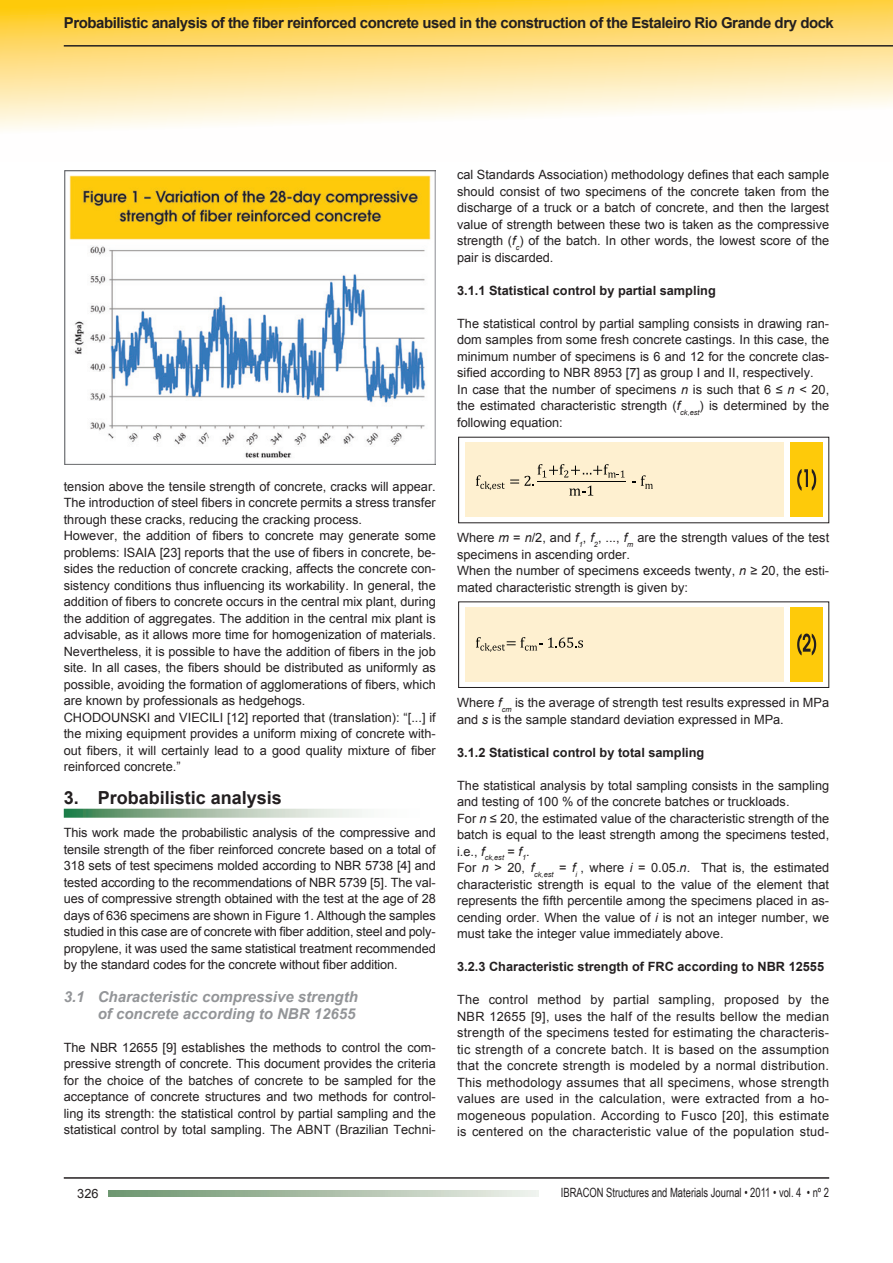
<style>
.page{position:relative;width:893px;height:1263px;background:#fff}
.page>*{position:absolute;margin:0;border:0;box-sizing:border-box;transform-origin:0 0}
.t1{font:700 18px "Arial";color:#231f20}
.t2{font:700 15px "Arial";letter-spacing:-.03em;color:#231f20}
.t3{font:italic 700 15px/16.5px "Arial";color:#939598;text-align:right}
.t4{font:12.75px/16.5px "Arial";color:#231f20}
.t5{font:700 12.75px "Arial";color:#231f20}
.t6{font:12.75px "Arial Narrow";color:#231f20;scale:.9 1}
.s1{font-style:italic}
</style>
<div class="page">
<svg style="left:0;top:0;width:893px;height:130px;background:#fee498"></svg>
<hr style="left:64px;top:1177px;width:765px;height:2px;background:#231f20">
<hr style="left:64px;top:45px;width:829px;height:2px;background:#231f20">
<svg style="left:108px;top:1190px;width:431px;height:6px;background:#acc0aa"></svg>
<div style="left:790px;top:442px;width:32px;height:75px;background:#feca0a"></div>
<div style="left:465px;top:442px;width:318px;height:75px;background:#fef0d0"></div>
<svg style="left:797px;top:469px;width:19px;height:22px"></svg>
<svg style="left:476px;top:464px;width:149px;height:32px"></svg>
<hr style="left:537px;top:481px;width:89px;height:1px;background:#040504">
<svg style="left:633px;top:475px;width:20px;height:14px"></svg>
<div style="left:458px;top:601px;width:371px;height:87px;border:1px solid #231f20"></div>
<div style="left:790px;top:607px;width:32px;height:75px;background:#feca0a"></div>
<div style="left:465px;top:607px;width:318px;height:75px;background:#fef0d0"></div>
<svg style="left:797px;top:633px;width:19px;height:22px"></svg>
<svg style="left:476px;top:637px;width:66px;height:15px"></svg>
<svg style="left:548px;top:637px;width:35px;height:11px"></svg>
<svg style="left:64px;top:809px;width:299px;height:9px;background:#a5c1a9"></svg>
<img style="left:65px;top:170px;width:371px;height:295px">
<p class="t2" style="left:64px;top:13px;width:772px">Probabilistic analysis of the fiber reinforced concrete used in the construction of the Estaleiro Rio Grande dry dock</p>
<p class="t4" style="left:64px;top:478px;width:374px">tension above the tensile strength of concrete, cracks will appear.<br>The introduction of steel fibers in concrete permits a stress transfer through these cracks, reducing the cracking process.<br>However, the addition of fibers to concrete may generate some problems: ISAIA [23] reports that the use of fibers in concrete, be&shy;sides the reduction of concrete cracking, affects the concrete con&shy;sistency conditions thus influencing its workability. In general, the addition of fibers to concrete occurs in the central mix plant, during the addition of aggregates. The addition in the central mix plant is advisable, as it allows more time for homogenization of materials.<br>Nevertheless, it is possible to have the addition of fibers in the job site. In all cases, the fibers should be distributed as uniformly as possible, avoiding the formation of agglomerations of fibers, which are known by professionals as hedgehogs.<br>CHODOUNSKI and VIECILI [12] reported that (translation): “[...] if the mixing equipment provides a uniform mixing of concrete with&shy;out fibers, it will certainly lead to a good quality mixture of fiber reinforced concrete.”</p>
<h1 class="t1" style="left:64px;top:786px;width:220px">3. Probabilistic analysis</h1>
<p class="t4" style="left:64px;top:825px;width:374px;text-align:justify">This work made the probabilistic analysis of the compressive and tensile strength of the fiber reinforced concrete based on a total of 318 sets of test specimens molded according to NBR 5738 [4] and tested according to the recommendations of NBR 5739 [5]. The val&shy;ues of compressive strength obtained with the test at the age of 28 days of 636 specimens are shown in Figure 1. Although the samples studied in this case are of concrete with fiber addition, steel and poly&shy;propylene, it was used the same statistical treatment recommended by the standard codes for the concrete without fiber addition.</p>
<p class="t3" style="left:64px;top:989px;width:296px">3.1 Characteristic compressive strength of concrete according to NBR 12655</p>
<p class="t4" style="left:64px;top:1039px;width:374px;text-align:justify">The NBR 12655 [9] establishes the methods to control the com&shy;pressive strength of concrete. This document provides the criteria for the choice of the batches of concrete to be sampled for the acceptance of concrete structures and two methods for control&shy;ling its strength: the statistical control by partial sampling and the statistical control by total sampling. The ABNT (Brazilian Techni-</p>
<p class="t4" style="left:457px;top:167px;width:374px;text-align:justify">cal Standards Association) methodology defines that each sample should consist of two specimens of the concrete taken from the discharge of a truck or a batch of concrete, and then the largest value of strength between these two is taken as the compressive strength (<span class="s1">f</span><sub>c</sub>) of the batch. In other words, the lowest score of the pair is discarded.</p>
<p class="t5" style="left:457px;top:282px;width:260px">3.1.1 Statistical control by partial sampling</p>
<p class="t4" style="left:457px;top:315px;width:374px">The statistical control by partial sampling consists in drawing ran&shy;dom samples from some fresh concrete castings. In this case, the minimum number of specimens is 6 and 12 for the concrete clas&shy;sified according to NBR 8953 [7] as group I and II, respectively.<br>In case that the number of specimens <span class="s1">n</span> is such that 6 ≤ <span class="s1">n</span> &lt; 20, the estimated characteristic strength (<span class="s1">f</span><sub>ck,est</sub>) is determined by the following equation:</p>
<p class="t4" style="left:457px;top:530px;width:374px">Where <span class="s1">m</span> = <span class="s1">n</span>/2, and <span class="s1">f</span><sub>1</sub>, <span class="s1">f</span><sub>2</sub>, ..., <span class="s1">f</span><sub>m</sub> are the strength values of the test specimens in ascending order.<br>When the number of specimens exceeds twenty, <span class="s1">n</span> ≥ 20, the esti&shy;mated characteristic strength is given by:</p>
<p class="t4" style="left:457px;top:695px;width:374px">Where <span class="s1">f</span><sub>cm</sub> is the average of strength test results expressed in MPa and <span class="s1">s</span> is the sample standard deviation expressed in MPa.</p>
<p class="t5" style="left:457px;top:744px;width:249px">3.1.2 Statistical control by total sampling</p>
<p class="t4" style="left:457px;top:777px;width:374px">The statistical analysis by total sampling consists in the sampling and testing of 100 % of the concrete batches or truckloads.<br>For <span class="s1">n</span> ≤ 20, the estimated value of the characteristic strength of the batch is equal to the least strength among the specimens tested, i.e., <span class="s1">f</span><sub>ck,est</sub> = <span class="s1">f</span><sub>1</sub>.<br>For <span class="s1">n</span> &gt; 20, <span class="s1">f</span><sub>ck,est</sub> = <span class="s1">f</span><sub>i</sub> , where <span class="s1">i</span> = 0.05.<span class="s1">n</span>. That is, the estimated characteristic strength is equal to the value of the element that represents the fifth percentile among the specimens placed in as&shy;cending order. When the value of <span class="s1">i</span> is not an integer number, we must take the integer value immediately above.</p>
<p class="t5" style="left:457px;top:958px;width:369px">3.2.3 Characteristic strength of FRC according to NBR 12555</p>
<p class="t4" style="left:457px;top:992px;width:374px;text-align:justify">The control method by partial sampling, proposed by the NBR 12655 [9], uses the half of the results bellow the median strength of the specimens tested for estimating the characteris&shy;tic strength of a concrete batch. It is based on the assumption that the concrete strength is modeled by a normal distribution.<br>This methodology assumes that all specimens, whose strength values are used in the calculation, were extracted from a ho&shy;mogeneous population. According to Fusco [20], this estimate is centered on the characteristic value of the population stud-</p>
<p class="t4" style="left:77px;top:1185px;width:23px">326</p>
<p class="t6" style="left:561px;top:1183px;width:300px">IBRACON Structures and Materials Journal • 2011 • vol. 4 • nº 2</p>
</div>
